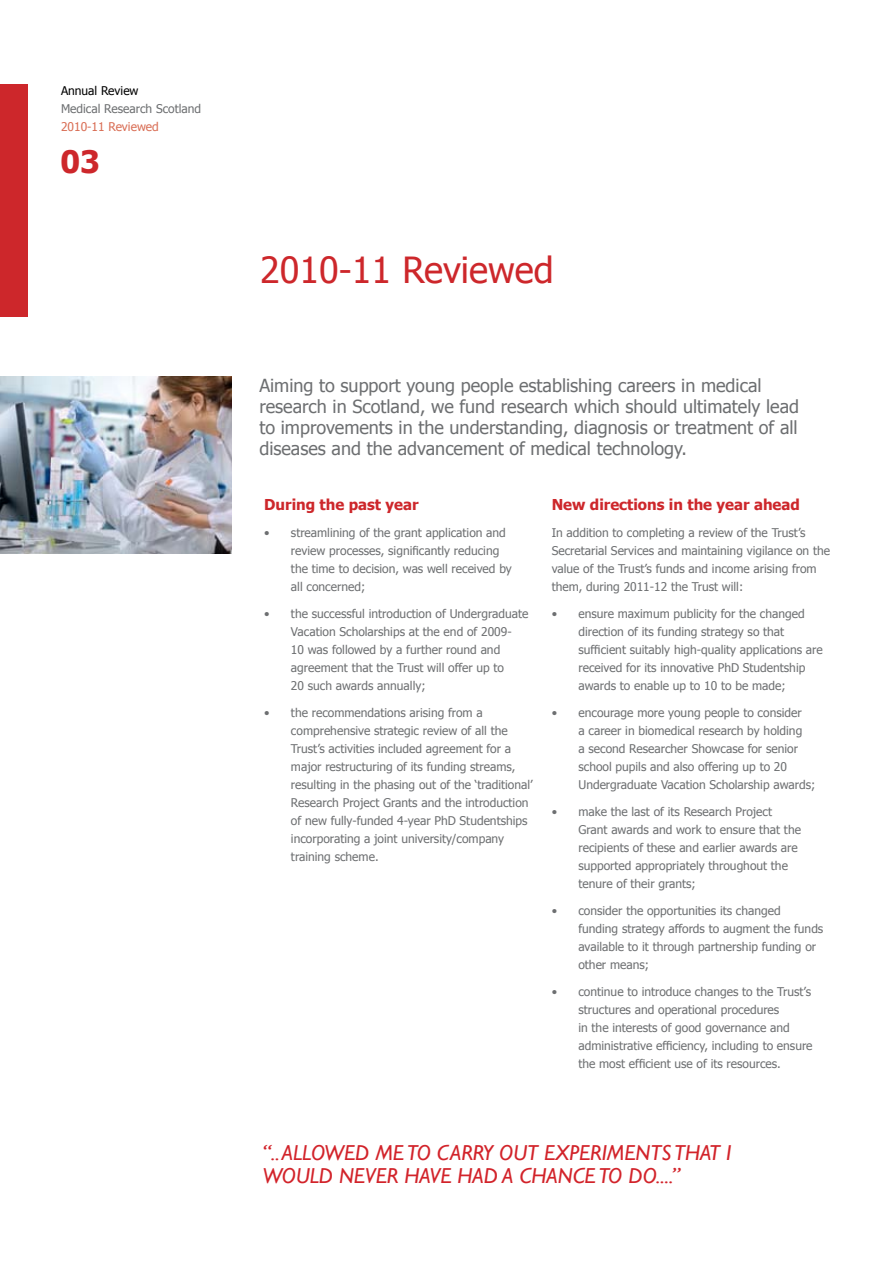
<style>
.page{position:relative;width:893px;height:1263px;background:#fff}
.page>*{position:absolute;margin:0;border:0;box-sizing:border-box;transform-origin:0 0}
.t1{font:36px "Tahoma";color:#cd272b}
.t2{font:700 30.9px "Tahoma";color:#cd272b}
.t3{font:italic 21.6px/23px "Gill Sans";color:#d2232a}
.t4{font:18px/21px "Tahoma";color:#6d6f71}
.t5{font:700 15px "Tahoma";color:#cd272b}
.t6{font:12px/18px "Tahoma";color:#6d6f71}
.t7{font:12px "Tahoma";color:#d96e55}
.t8{font:12px "Tahoma";color:#000}
</style>
<div class="page">
<div style="left:0;top:85px;width:28px;height:232px;background:#cd272b"></div>
<img style="left:0;top:376px;width:232px;height:177px">
<p class="t8" style="left:61px;top:82px;width:79px">Annual Review</p>
<p class="t6" style="left:61px;top:99px;width:142px">Medical Research Scotland</p>
<p class="t7" style="left:61px;top:118px;width:99px">2010-11 Reviewed</p>
<h2 class="t2" style="left:60px;top:141px;width:41px">03</h2>
<h1 class="t1" style="left:260px;top:245px;width:295px">2010-11 Reviewed</h1>
<p class="t4" style="left:259px;top:374px;width:541px">Aiming to support young people establishing careers in medical research in Scotland, we fund research which should ultimately lead to improvements in the understanding, diagnosis or treatment of all diseases and the advancement of medical technology.</p>
<p class="t5" style="left:552px;top:494px;width:250px">New directions in the year ahead</p>
<p class="t6" style="left:552px;top:523px;width:280px">In addition to completing a review of the Trust’s Secretarial Services and maintaining vigilance on the value of the Trust’s funds and income arising from them, during 2011-12 the Trust will:</p>
<p class="t6" style="left:578px;top:604px;width:246px;text-indent:-27px">• ensure maximum publicity for the changed direction of its funding strategy so that sufficient suitably high-quality applications are received for its innovative PhD Studentship awards to enable up to 10 to be made;</p>
<p class="t6" style="left:578px;top:703px;width:238px;text-indent:-27px">• encourage more young people to consider<br>a career in biomedical research by holding<br>a second Researcher Showcase for senior school pupils and also offering up to 20<br>Undergraduate Vacation Scholarship awards;</p>
<p class="t6" style="left:578px;top:802px;width:224px;text-indent:-27px">• make the last of its Research Project Grant awards and work to ensure that the recipients of these and earlier awards are supported appropriately throughout the tenure of their grants;</p>
<p class="t6" style="left:578px;top:901px;width:246px;text-indent:-27px">• consider the opportunities its changed funding strategy affords to augment the funds available to it through partnership funding or other means;</p>
<p class="t6" style="left:578px;top:982px;width:236px;text-indent:-27px">• continue to introduce changes to the Trust’s structures and operational procedures<br>in the interests of good governance and administrative efficiency, including to ensure the most efficient use of its resources.</p>
<p class="t5" style="left:264px;top:494px;width:156px">During the past year</p>
<p class="t6" style="left:291px;top:523px;width:222px;text-indent:-27px">• streamlining of the grant application and review processes, significantly reducing the time to decision, was well received by all concerned;</p>
<p class="t6" style="left:291px;top:604px;width:239px;text-indent:-27px">• the successful introduction of Undergraduate Vacation Scholarships at the end of 2009-<br>10 was followed by a further round and agreement that the Trust will offer up to<br>20 such awards annually;</p>
<p class="t6" style="left:291px;top:703px;width:243px;text-indent:-27px">• the recommendations arising from a comprehensive strategic review of all the Trust’s activities included agreement for a major restructuring of its funding streams, resulting in the phasing out of the ‘traditional’ Research Project Grants and the introduction of new fully-funded 4-year PhD Studentships incorporating a joint university/company training scheme.</p>
<h3 class="t3" style="left:262px;top:1141px;width:471px">“.. ALLOWED ME TO CARRY OUT EXPERIMENTS THAT I<br>WOULD NEVER HAVE HAD A CHANCE TO DO....”</h3>
</div>
